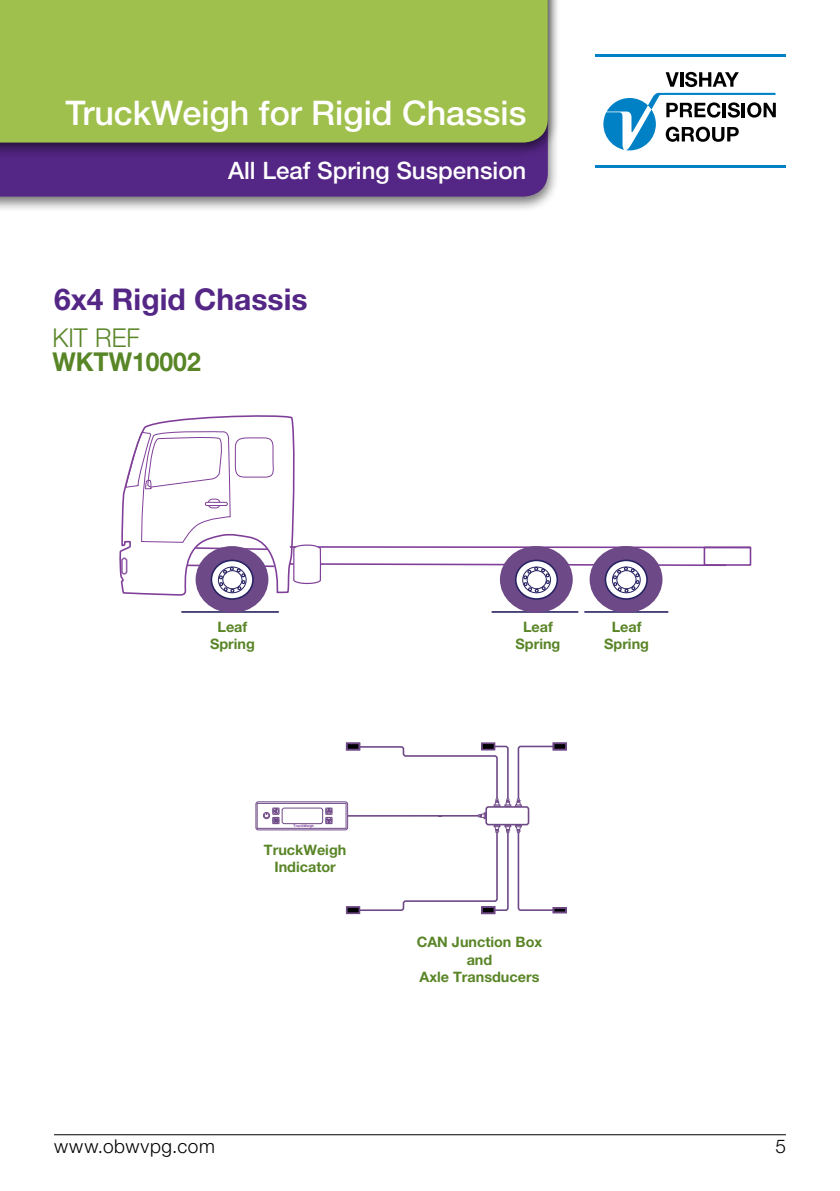
<style>
.page{position:relative;width:840px;height:1191px;background:#fff}
.page>*{position:absolute;margin:0;border:0;box-sizing:border-box;transform-origin:0 0}
.SG_Inside_Curve_Head{font:500 34px "Helvetica Neue LT Std";color:#fff}
.PT_Back_Header{font:700 30px "Helvetica Neue LT Std";color:#542685}
.SG_Table_SectionHead{font:700 26px "Helvetica Neue LT Std";color:#588526;scale:.95 1}
.SG_Table_SectionHead-2{font:300 26px "Helvetica Neue LT Std";color:#588526;scale:.95 1}
.SG_Inside_Curve_Subh{font:500 24px "Helvetica Neue LT Std";color:#fff}
._2011_footer_right_p{font:300 19px "Helvetica Neue LT Std";letter-spacing:.03em;color:#000}
.t1{font:700 14.4px/17.2px "Helvetica Neue LT Std";color:#598527;text-align:center}
.t2{font:700 3.6px "Helvetica Neue LT Std";color:#7f3f98}
</style>
<div class="page">
<div style="left:0;top:0;width:559px;height:212px;background:#000;opacity:.55"></div>
<div style="left:0;top:158px;width:547px;height:39px;background:#542685"></div>
<div style="left:0;top:0;width:559px;height:158px;background:#000;opacity:.55"></div>
<div style="left:0;top:0;width:547px;height:143px;background:#a0c04d"></div>
<svg style="left:603px;top:93px;width:172px;height:57px"></svg>
<svg style="left:665px;top:72px;width:13px;height:15px"></svg>
<hr style="left:679px;top:72px;width:3px;height:15px;background:#000">
<svg style="left:685px;top:72px;width:53px;height:15px"></svg>
<hr style="left:595px;top:54px;width:190px;height:3px;background:#0081c6">
<hr style="left:595px;top:165px;width:190px;height:3px;background:#0081c6">
<hr style="left:491px;top:611px;width:87px;height:2px;background:#262262">
<hr style="left:584px;top:611px;width:84px;height:2px;background:#262262">
<div style="left:703px;top:546px;width:47px;height:20px;border:2px solid #7f3f98"></div>
<div style="left:589px;top:546px;width:73px;height:67px;background:#6e4987;border-radius:50%"></div>
<svg style="left:605px;top:560px;width:41px;height:39px"></svg>
<div style="left:604px;top:559px;width:43px;height:41px;border:2px solid #262262;border-radius:50%"></div>
<div style="left:499px;top:546px;width:73px;height:67px;background:#6e4987;border-radius:50%"></div>
<svg style="left:515px;top:560px;width:42px;height:39px"></svg>
<div style="left:514px;top:559px;width:43px;height:41px;border:2px solid #262262;border-radius:50%"></div>
<svg style="left:295px;top:544px;width:432px;height:49px"></svg>
<svg style="left:119px;top:415px;width:176px;height:198px"></svg>
<svg style="left:125px;top:430px;width:150px;height:121px"></svg>
<div style="left:121px;top:557px;width:6px;height:17px;border:2px solid #7f3f98;border-radius:2px"></div>
<div style="left:205px;top:502px;width:23px;height:4px;border:1px solid #7f3f98;border-radius:2px"></div>
<div style="left:195px;top:546px;width:73px;height:67px;background:#6e4987;border-radius:50%"></div>
<svg style="left:211px;top:560px;width:42px;height:39px"></svg>
<div style="left:210px;top:559px;width:43px;height:41px;border:2px solid #262262;border-radius:50%"></div>
<svg style="left:186px;top:564px;width:90px;height:29px"></svg>
<div style="left:255px;top:801px;width:93px;height:29px;border:1px solid #6e4987;border-radius:2px"></div>
<div style="left:257px;top:803px;width:89px;height:25px;border:1px solid #6e4987"></div>
<div style="left:281px;top:807px;width:42px;height:17px;border:1px solid #6e4987;border-radius:2px"></div>
<div style="left:272px;top:807px;width:7px;height:7px;border:1px solid #6e4987"></div>
<div style="left:272px;top:817px;width:7px;height:7px;border:1px solid #6e4987"></div>
<div style="left:325px;top:807px;width:7px;height:7px;border:1px solid #6e4987"></div>
<div style="left:325px;top:817px;width:7px;height:7px;border:1px solid #6e4987"></div>
<div style="left:263px;top:812px;width:7px;height:7px;border:1px solid #6e4987;border-radius:50%"></div>
<div style="left:272px;top:817px;width:7px;height:6px;border:1px solid #6e4987;border-radius:50%"></div>
<div style="left:272px;top:808px;width:7px;height:6px;border:1px solid #6e4987;border-radius:50%"></div>
<div style="left:325px;top:808px;width:7px;height:6px;border:1px solid #6e4987;border-radius:50%"></div>
<div style="left:325px;top:817px;width:7px;height:6px;border:1px solid #6e4987;border-radius:50%"></div>
<svg style="left:264px;top:808px;width:14px;height:14px"></svg>
<svg style="left:326px;top:808px;width:5px;height:15px"></svg>
<svg style="left:354px;top:745px;width:200px;height:166px"></svg>
<hr style="left:438px;top:815px;width:40px;height:1px;background:#6e4987">
<hr style="left:347px;top:815px;width:95px;height:1px;background:#6e4987">
<div style="left:346px;top:907px;width:13px;height:6px;background:#000"></div>
<div style="left:346px;top:906px;width:14px;height:8px;border:2px solid #6e4987"></div>
<div style="left:346px;top:906px;width:13px;height:7px;border:1px solid #6e4987"></div>
<div style="left:346px;top:743px;width:13px;height:6px;background:#000"></div>
<div style="left:346px;top:742px;width:14px;height:8px;border:2px solid #6e4987"></div>
<div style="left:481px;top:743px;width:13px;height:6px;background:#000"></div>
<div style="left:480px;top:742px;width:15px;height:8px;border:2px solid #6e4987"></div>
<div style="left:481px;top:743px;width:13px;height:7px;border:1px solid #6e4987"></div>
<div style="left:553px;top:743px;width:13px;height:6px;background:#000"></div>
<div style="left:552px;top:742px;width:14px;height:8px;border:2px solid #6e4987"></div>
<div style="left:552px;top:907px;width:14px;height:6px;border:2px solid #6e4987"></div>
<div style="left:481px;top:907px;width:13px;height:6px;background:#000"></div>
<div style="left:480px;top:906px;width:15px;height:8px;border:2px solid #6e4987"></div>
<hr style="left:54px;top:1134px;width:731px;height:1px;background:#000">
<p class="SG_Inside_Curve_Head" style="left:65px;top:93px;width:462px">TruckWeigh for Rigid Chassis</p>
<p class="SG_Inside_Curve_Subh" style="left:228px;top:156px;width:299px">All Leaf Spring Suspension</p>
<p class="PT_Back_Header" style="left:54px;top:281px;width:255px">6x4 Rigid Chassis</p>
<p class="SG_Table_SectionHead-2" style="left:52px;top:322px;width:93px">KIT REF</p>
<p class="SG_Table_SectionHead" style="left:52px;top:346px;width:158px">WKTW10002</p>
<p class="t1" style="left:210px;top:618px;width:46px">Leaf<br>Spring</p>
<p class="t1" style="left:515px;top:618px;width:46px">Leaf<br>Spring</p>
<p class="t1" style="left:604px;top:618px;width:46px">Leaf<br>Spring</p>
<p class="t2" style="left:293px;top:823px;width:22px">TruckWeigh</p>
<p class="t1" style="left:264px;top:840px;width:84px">TruckWeigh<br>Indicator</p>
<p class="t1" style="left:416px;top:933px;width:127px">CAN Junction Box and<br>Axle Transducers</p>
<p class="_2011_footer_right_p" style="left:54px;top:1134px;width:162px">www.obwvpg.com</p>
<p class="_2011_footer_right_p" style="left:774px;top:1134px;width:12px">5</p>
</div>
